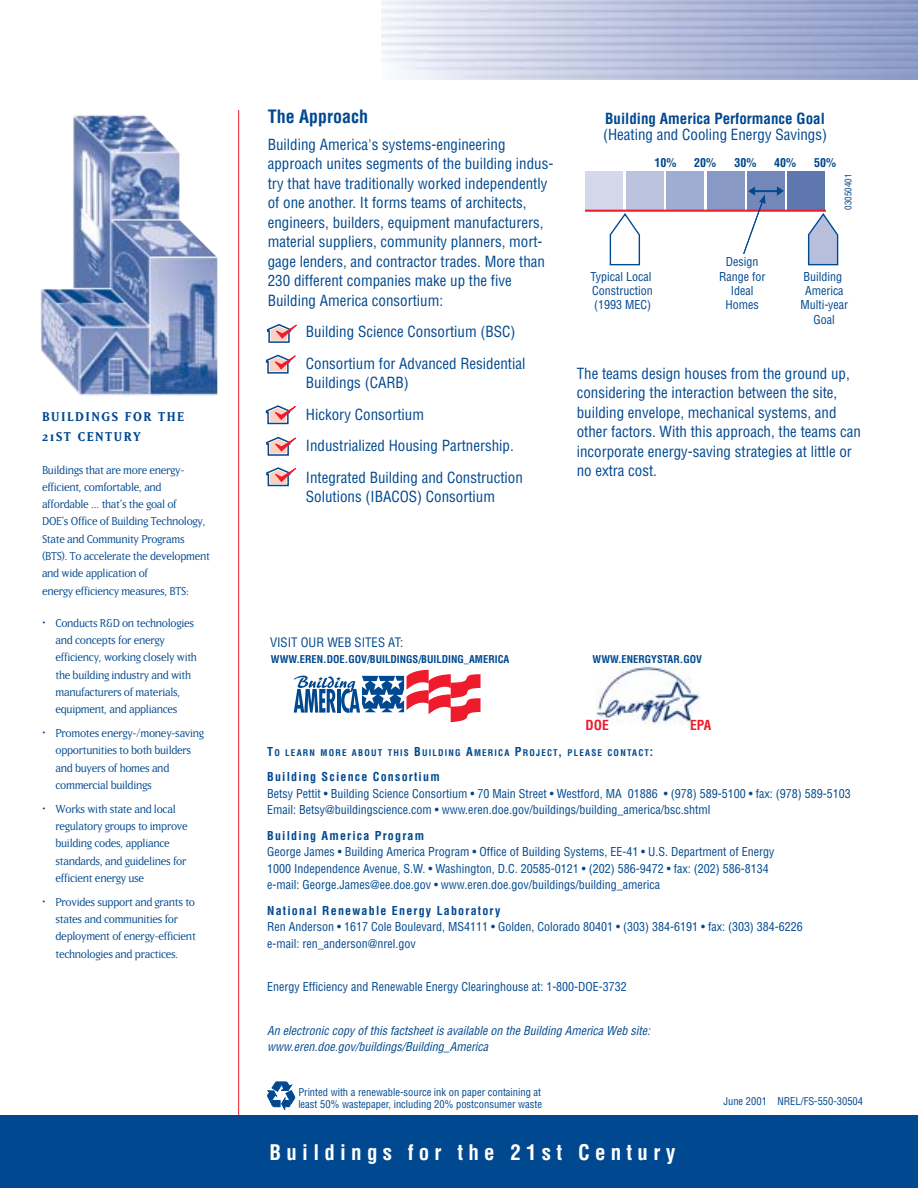
<style>
.page{position:relative;width:918px;height:1188px;background:#fff}
.page>*{position:absolute;margin:0;border:0;box-sizing:border-box;transform-origin:0 0}
.t1{font:700 condensed 21px "Helvetica";letter-spacing:.25em;color:#fff}
.t2{font:700 condensed 18px "Helvetica";color:#00488f}
.t3{font:condensed 15px/19.5px "Helvetica";color:#00488f}
.t4{font:700 condensed 15px "Helvetica";color:#00488f}
.t5{font:700 15px/20.2px "Matrix";letter-spacing:.105em;color:#00488f}
.t6{font:13.5px/17.2px "Matrix";letter-spacing:-.025em;color:#00488f}
.t7{font:700 condensed 13.5px "Helvetica";color:#ee1b2d}
.t8{font:condensed 12.75px "Helvetica";color:#00488f}
.t9{font:condensed 12px/14.2px "Helvetica";color:#00488f}
.t10{font:italic condensed 12px/16.5px "Helvetica";color:#00488f}
.t11{font:700 condensed 12px "Helvetica";letter-spacing:.1em;color:#00488f}
.t12{font:condensed 10.5px/12px "Helvetica";color:#00488f}
.t13{font:700 condensed 10.5px "Helvetica";color:#00488f}
.t14{font:700 condensed 9px "Helvetica";letter-spacing:.135em;color:#00488f}
.t15{font:condensed 9px "Helvetica";color:#00488f}
.s1{font-size:12px}
</style>
<div class="page">
<hr style="left:238px;top:110px;width:1px;height:1012px;background:#ee1b2d">
<div style="left:0;top:1116px;width:918px;height:72px;background:#00488f"></div>
<img style="left:41px;top:115px;width:177px;height:281px">
<svg style="left:267px;top:1081px;width:28px;height:29px"></svg>
<img style="left:596px;top:665px;width:104px;height:62px">
<svg style="left:294px;top:670px;width:187px;height:52px"></svg>
<svg style="left:266px;top:324px;width:31px;height:19px"></svg>
<svg style="left:265px;top:354px;width:31px;height:20px"></svg>
<svg style="left:265px;top:405px;width:31px;height:20px"></svg>
<svg style="left:266px;top:436px;width:30px;height:20px"></svg>
<svg style="left:266px;top:467px;width:30px;height:20px"></svg>
<div style="left:586px;top:171px;width:37px;height:39px;background:#d5d8eb"></div>
<div style="left:626px;top:171px;width:38px;height:39px;background:#bac2de"></div>
<div style="left:666px;top:171px;width:38px;height:39px;background:#a0acd1"></div>
<div style="left:707px;top:171px;width:37px;height:39px;background:#8999c5"></div>
<div style="left:747px;top:172px;width:38px;height:38px;background:#7387ba"></div>
<div style="left:788px;top:172px;width:37px;height:38px;background:#5e78af"></div>
<hr style="left:585px;top:210px;width:241px;height:2px;background:#ee1b2d">
<svg style="left:609px;top:213px;width:32px;height:53px"></svg>
<svg style="left:807px;top:213px;width:32px;height:53px"></svg>
<svg style="left:742px;top:187px;width:24px;height:67px"></svg>
<svg style="left:777px;top:186px;width:7px;height:10px"></svg>
<hr style="left:754px;top:190px;width:25px;height:2px;background:#00488f">
<p class="t5" style="left:42px;top:408px;width:144px">BUILDINGS FOR THE<br>21ST CENTURY</p>
<p class="t6" style="left:42px;top:462px;width:169px">Buildings that are more energy&shy;efficient, comfortable, and affordable ... that’s the goal of<br>DOE’s Office of Building Technology,<br>State and Community Programs (BTS). To accelerate the development and wide application of<br>energy efficiency measures, BTS:</p>
<p class="t6" style="left:56px;top:615px;width:143px;text-indent:-13px">• Conducts R&amp;D on technologies and concepts for energy efficiency, working closely with the building industry and with manufacturers of materials, equipment, and appliances</p>
<p class="t6" style="left:56px;top:726px;width:150px;text-indent:-13px">• Promotes energy-/money-saving opportunities to both builders and buyers of homes and commercial buildings</p>
<p class="t6" style="left:56px;top:801px;width:134px;text-indent:-13px">• Works with state and local regulatory groups to improve building codes, appliance standards, and guidelines for efficient energy use</p>
<p class="t6" style="left:56px;top:894px;width:142px;text-indent:-13px">• Provides support and grants to states and communities for deployment of energy-efficient technologies and practices.</p>
<p class="t2" style="left:268px;top:109px;width:102px">The Approach</p>
<p class="t3" style="left:268px;top:136px;width:287px">Building America's systems-engineering approach unites segments of the building indus&shy;try that have traditionally worked independently of one another. It forms teams of architects, engineers, builders, equipment manufacturers, material suppliers, community planners, mort&shy;gage lenders, and contractor trades. More than 230 different companies make up the five Building America consortium:</p>
<p class="t3" style="left:306px;top:317px;width:221px;line-height:31.5px">Building Science Consortium (BSC)<br>Consortium for Advanced Residential</p>
<p class="t3" style="left:306px;top:368px;width:218px;line-height:31.5px">Buildings (CARB)<br>Hickory Consortium<br>Industrialized Housing Partnership.<br>Integrated Building and Construction</p>
<p class="t3" style="left:306px;top:488px;width:191px">Solutions (IBACOS) Consortium</p>
<p class="t4" style="left:605px;top:112px;width:221px">Building America Performance Goal</p>
<p class="t3" style="left:603px;top:126px;width:226px">(Heating and Cooling Energy Savings)</p>
<p class="t11" style="left:655px;top:158px;width:23px">10%</p>
<p class="t11" style="left:694px;top:158px;width:23px">20%</p>
<p class="t11" style="left:734px;top:158px;width:23px">30%</p>
<p class="t11" style="left:774px;top:158px;width:23px">40%</p>
<p class="t11" style="left:814px;top:158px;width:23px">50%</p>
<p class="t15" style="left:845px;top:210px;width:37px;rotate:-90deg">03050401</p>
<p class="t9" style="left:591px;top:270px;width:64px;text-align:justify">Typical Local Construction (1993 MEC)</p>
<p class="t9" style="left:719px;top:256px;width:48px;text-align:center">Design<br>Range for<br>Ideal<br>Homes</p>
<p class="t9" style="left:800px;top:270px;width:49px;text-align:center">Building<br>America<br>Multi-year<br>Goal</p>
<p class="t3" style="left:577px;top:365px;width:286px">The teams design houses from the ground up, considering the interaction between the site, building envelope, mechanical systems, and other factors. With this approach, the teams can incorporate energy-saving strategies at little or no extra cost.</p>
<p class="t8" style="left:270px;top:637px;width:135px">VISIT OUR WEB SITES AT:</p>
<p class="t13" style="left:271px;top:655px;width:240px">WWW.EREN.DOE.GOV/BUILDINGS/BUILDING_AMERICA</p>
<p class="t13" style="left:593px;top:655px;width:111px">WWW.ENERGYSTAR.GOV</p>
<p class="t7" style="left:586px;top:720px;width:25px">DOE</p>
<p class="t7" style="left:690px;top:720px;width:23px">EPA</p>
<p class="t14" style="left:267px;top:749px;width:387px"><span class="s1">T</span>O LEARN MORE ABOUT THIS <span class="s1">B</span>UILDING <span class="s1">A</span>MERICA <span class="s1">P</span>ROJECT<span class="s1">,</span> PLEASE CONTACT<span class="s1">:</span></p>
<p class="t11" style="left:267px;top:772px;width:174px">Building Science Consortium</p>
<p class="t9" style="left:267px;top:786px;width:585px;line-height:16.5px">Betsy Pettit • Building Science Consortium • 70 Main Street • Westford, MA 01886 • (978) 589-5100 • fax: (978) 589-5103<br>Email: Betsy@buildingscience.com • www.eren.doe.gov/buildings/building_america/bsc.shtml</p>
<p class="t11" style="left:267px;top:831px;width:158px">Building America Program</p>
<p class="t9" style="left:267px;top:844px;width:509px;line-height:16.5px">George James • Building America Program • Office of Building Systems, EE-41 • U.S. Department of Energy<br>1000 Independence Avenue, S.W. • Washington, D.C. 20585-0121 • (202) 586-9472 • fax: (202) 586-8134 e-mail: George.James@ee.doe.gov • www.eren.doe.gov/buildings/building_america</p>
<p class="t11" style="left:267px;top:906px;width:235px">National Renewable Energy Laboratory</p>
<p class="t9" style="left:267px;top:919px;width:537px;line-height:16.5px">Ren Anderson • 1617 Cole Boulevard, MS4111 • Golden, Colorado 80401 • (303) 384-6191 • fax: (303) 384-6226 e-mail: ren_anderson@nrel.gov</p>
<p class="t9" style="left:267px;top:981px;width:361px">Energy Efficiency and Renewable Energy Clearinghouse at: 1-800-DOE-3732</p>
<p class="t10" style="left:267px;top:1023px;width:384px">An electronic copy of this factsheet is available on the Building America Web site: www.eren.doe.gov/buildings/Building_America</p>
<p class="t12" style="left:298px;top:1087px;width:245px">Printed with a renewable-source ink on paper containing at least 50% wastepaper, including 20% postconsumer waste</p>
<p class="t12" style="left:723px;top:1096px;width:141px">June 2001 NREL/FS-550-30504</p>
<h1 class="t1" style="left:270px;top:1145px;width:407px">Buildings for the 21st Century</h1>
</div>
